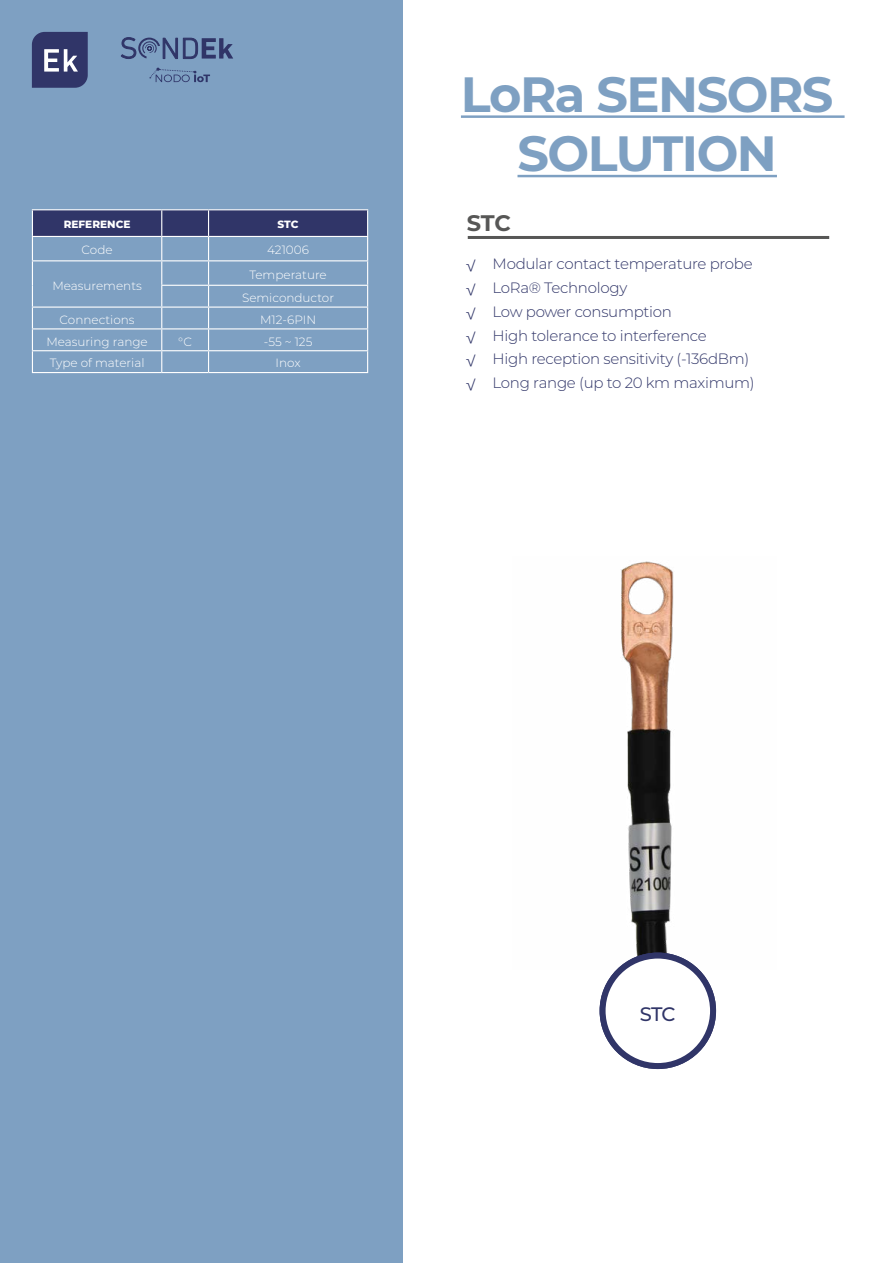
<style>
.page{position:relative;width:893px;height:1263px;background:#fff}
.page>*{position:absolute;margin:0;border:0;box-sizing:border-box;transform-origin:0 0}
.t1{font:700 49.5px/59.4px "Montserrat";letter-spacing:-.03em;color:#7ea0c2;text-align:center}
.t2{font:700 22.5px "Montserrat";color:#575756}
.t3{font:500 19.5px "Montserrat";color:#303568}
.t4{font:300 15px/23.7px "Montserrat";letter-spacing:-.02em;color:#303568}
.t5{font:300 12px/23.1px "Montserrat";color:#fff;text-align:center}
.t6{font:800 10.5px "Montserrat";color:#fff}
.s1{font-weight:400;font-size:12.75px}
</style>
<div class="page">
<div style="left:0;top:0;width:402px;height:1263px;background:#7ea0c2"></div>
<hr style="left:468px;top:236px;width:361px;height:3px;background:#575756">
<svg style="left:32px;top:32px;width:56px;height:56px;background:#494e7b"></svg>
<svg style="left:121px;top:37px;width:112px;height:22px"></svg>
<svg style="left:149px;top:68px;width:61px;height:14px"></svg>
<div style="left:32px;top:210px;width:130px;height:26px;background:#303568"></div>
<hr style="left:162px;top:209px;width:47px;height:1px;background:#fff">
<hr style="left:209px;top:209px;width:159px;height:1px;background:#fff">
<hr style="left:32px;top:328px;width:130px;height:1px;background:#fff">
<hr style="left:32px;top:350px;width:130px;height:1px;background:#fff">
<hr style="left:32px;top:372px;width:130px;height:1px;background:#fff">
<hr style="left:162px;top:372px;width:47px;height:1px;background:#fff">
<hr style="left:209px;top:372px;width:159px;height:1px;background:#fff">
<hr style="left:32px;top:209px;width:130px;height:1px;background:#fff">
<hr style="left:32px;top:236px;width:130px;height:1px;background:#fff">
<hr style="left:32px;top:260px;width:130px;height:1px;background:#fff">
<svg style="left:32px;top:210px;width:1px;height:162px"></svg>
<svg style="left:161px;top:210px;width:207px;height:162px"></svg>
<hr style="left:32px;top:306px;width:130px;height:2px;background:#fff">
<img style="left:617px;top:561px;width:82px;height:408px">
<div style="left:603px;top:955px;width:110px;height:111px;background:#fff;border-radius:50%"></div>
<div style="left:600px;top:952px;width:116px;height:117px;border:6px solid #303568;border-radius:50%"></div>
<hr style="left:461px;top:115px;width:384px;height:3px;background:#7ea0c2">
<hr style="left:517px;top:175px;width:260px;height:2px;background:#7ea0c2">
<p class="t6" style="left:64px;top:217px;width:68px">REFERENCE</p>
<p class="t6" style="left:278px;top:217px;width:22px">STC</p>
<p class="t5" style="left:82px;top:238px;width:33px">Code</p>
<p class="t5" style="left:267px;top:238px;width:43px">421006</p>
<p class="t5" style="left:52px;top:274px;width:91px">Measurements</p>
<p class="t5" style="left:242px;top:263px;width:94px">Temperature<br>Semiconductor</p>
<p class="t5" style="left:60px;top:308px;width:76px">Connections</p>
<p class="t5" style="left:260px;top:308px;width:58px">M12-6PIN</p>
<p class="t5" style="left:46px;top:329px;width:103px">Measuring range</p>
<p class="t5" style="left:178px;top:329px;width:15px">°C</p>
<p class="t5" style="left:264px;top:329px;width:50px">-55 ~ 125</p>
<p class="t5" style="left:50px;top:351px;width:96px">Type of material</p>
<p class="t5" style="left:276px;top:351px;width:27px">Inox</p>
<h1 class="t1" style="left:461px;top:62px;width:374px">LoRa SENSORS<br>SOLUTION</h1>
<h2 class="t2" style="left:467px;top:207px;width:46px">STC</h2>
<p class="t4" style="left:466px;top:252px;width:290px"><span class="s1">√</span> Modular contact temperature probe <span class="s1">√</span> LoRa® Technology<br><span class="s1">√</span> Low power consumption<br><span class="s1">√</span> High tolerance to interference<br><span class="s1">√</span> High reception sensitivity (-136dBm) <span class="s1">√</span> Long range (up to 20 km maximum)</p>
<h3 class="t3" style="left:640px;top:1000px;width:37px">STC</h3>
</div>
